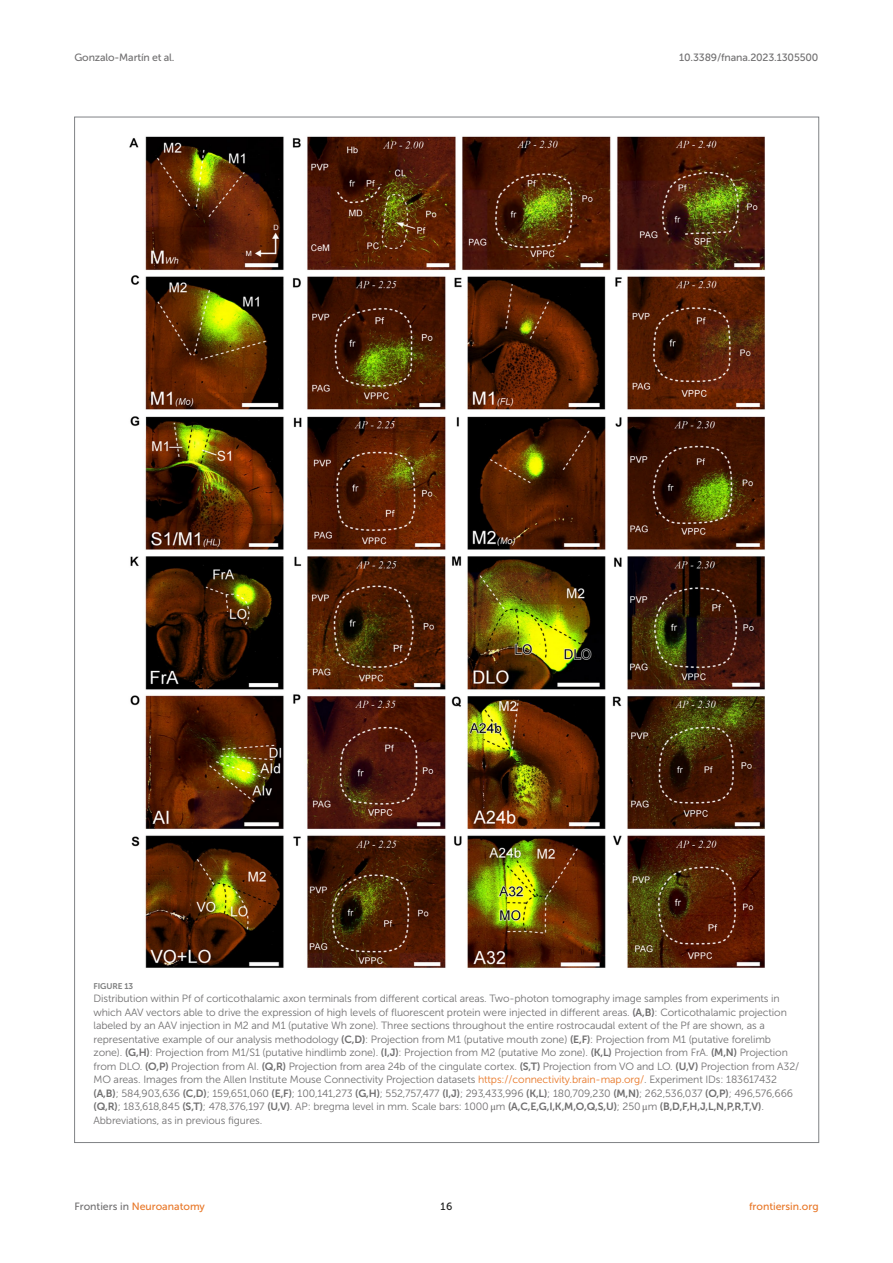
<style>
.page{position:relative;width:893px;height:1263px;background:#fff}
.page>*{position:absolute;margin:0;border:0;box-sizing:border-box;transform-origin:0 0}
.FIG_LEG{font:10.5px/13.5px "Museo Sans 300";letter-spacing:-.01em;color:#706f70}
.t1{font:10.5px "Museo Sans 500";letter-spacing:-.015em;color:#706f70}
.t2{font:10.5px "Museo Sans 500";color:#e87626}
.t3{font:10.5px "Museo Sans 500";color:#1b1c1b}
.FIG_HD{font:8.25px "Museo Sans 700";letter-spacing:-.01em;color:#7e7f7f}
.s1{font-family:"Museo Sans 700"}
.s2{color:#e87626}
.s3{font-family:"STIX General"}
.s4{color:#706f70}
</style>
<div class="page">
<img style="left:129px;top:136px;width:636px;height:832px">
<p class="t1" style="left:74px;top:51px;width:101px">Gonzalo-Martín et al.</p>
<p class="t1" style="left:679px;top:51px;width:141px">10.3389/fnana.2023.1305500</p>
<p class="FIG_HD" style="left:94px;top:981px;width:41px">FIGURE 13</p>
<p class="FIG_LEG" style="left:94px;top:992px;width:707px">Distribution within Pf of corticothalamic axon terminals from different cortical areas. Two-photon tomography image samples from experiments in which AAV vectors able to drive the expression of high levels of fluorescent protein were injected in different areas. <span class="s1">(A,B)</span>: Corticothalamic projection labeled by an AAV injection in M2 and M1 (putative Wh zone). Three sections throughout the entire rostrocaudal extent of the Pf are shown, as a representative example of our analysis methodology <span class="s1">(C,D)</span>: Projection from M1 (putative mouth zone) <span class="s1">(E,F)</span>: Projection from M1 (putative forelimb zone). <span class="s1">(G,H)</span>: Projection from M1/S1 (putative hindlimb zone). <span class="s1">(I,J)</span>: Projection from M2 (putative Mo zone). <span class="s1">(K,L)</span> Projection from FrA. <span class="s1">(M,N)</span> Projection from DLO. <span class="s1">(O,P)</span> Projection from AI. <span class="s1">(Q,R)</span> Projection from area 24b of the cingulate cortex. <span class="s1">(S,T)</span> Projection from VO and LO. <span class="s1">(U,V)</span> Projection from A32/ MO areas. Images from the Allen Institute Mouse Connectivity Projection datasets <span class="s2">https://connectivity.brain-map.org/</span>. Experiment IDs: 183617432 <span class="s1">(A,B)</span>; 584,903,636 <span class="s1">(C,D)</span>; 159,651,060 <span class="s1">(E,F)</span>; 100,141,273 <span class="s1">(G,H)</span>; 552,757,477 <span class="s1">(I,J)</span>; 293,433,996 <span class="s1">(K,L)</span>; 180,709,230 <span class="s1">(M,N)</span>; 262,536,037 <span class="s1">(O,P)</span>; 496,576,666 <span class="s1">(Q,R)</span>; 183,618,845 <span class="s1">(S,T)</span>; 478,376,197 <span class="s1">(U,V)</span>. AP: bregma level in mm. Scale bars: 1000 <span class="s3">μ</span>m <span class="s1">(A,C,E,G,I,K,M,O,Q,S,U)</span>; 250 <span class="s3">μ</span>m <span class="s1">(B,D,F,H,J,L,N,P,R,T,V)</span>.<br>Abbreviations, as in previous figures.</p>
<p class="t2" style="left:74px;top:1200px;width:132px"><span class="s4">Frontiers in</span> Neuroanatomy</p>
<p class="t3" style="left:440px;top:1200px;width:13px">16</p>
<p class="t2" style="left:749px;top:1200px;width:71px">frontiersin.org</p>
</div>
